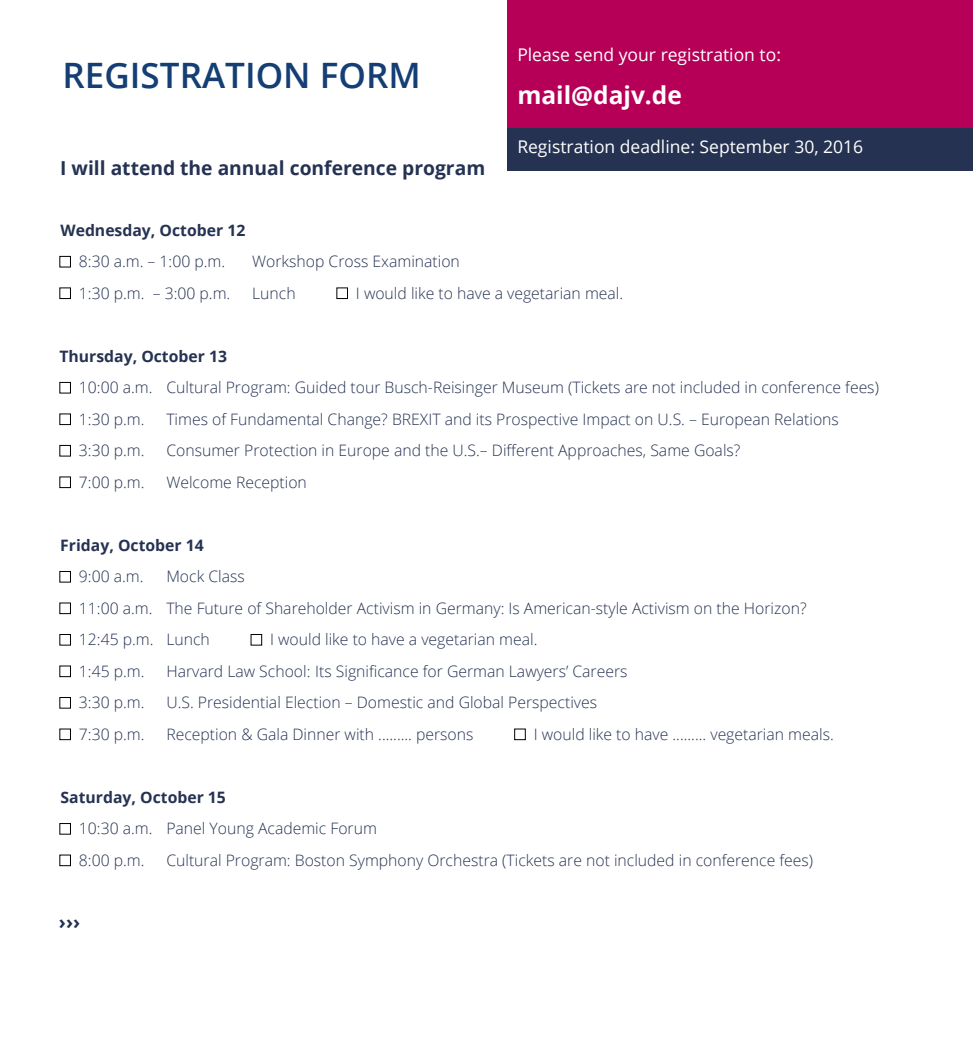
<style>
.page{position:relative;width:973px;height:1042px;background:#fff}
.page>*{position:absolute;margin:0;border:0;box-sizing:border-box;transform-origin:0 0}
.t1{font:600 35px "Open Sans";color:#153f74}
.t2{font:700 24.5px "Open Sans";color:#fff}
.t3{font:700 19.25px "Open Sans";color:#253252}
.t4{font:17.5px "Open Sans";color:#fff}
.t5{font:300 15.75px/31.5px "Open Sans";color:#253252}
.t6{font:700 15.75px "Open Sans";color:#253252}
</style>
<div class="page">
<div style="left:60px;top:256px;width:11px;height:11px;border:1px solid #000"></div>
<div style="left:60px;top:288px;width:11px;height:11px;border:1px solid #000"></div>
<div style="left:336px;top:288px;width:12px;height:11px;border:1px solid #000"></div>
<div style="left:60px;top:382px;width:11px;height:11px;border:1px solid #000"></div>
<div style="left:60px;top:414px;width:11px;height:11px;border:1px solid #000"></div>
<div style="left:60px;top:445px;width:11px;height:11px;border:1px solid #000"></div>
<div style="left:60px;top:477px;width:11px;height:11px;border:1px solid #000"></div>
<div style="left:60px;top:571px;width:11px;height:11px;border:1px solid #000"></div>
<div style="left:60px;top:603px;width:11px;height:11px;border:1px solid #000"></div>
<div style="left:60px;top:634px;width:11px;height:11px;border:1px solid #000"></div>
<div style="left:251px;top:634px;width:11px;height:11px;border:1px solid #000"></div>
<div style="left:60px;top:666px;width:11px;height:11px;border:1px solid #000"></div>
<div style="left:60px;top:697px;width:11px;height:11px;border:1px solid #000"></div>
<div style="left:60px;top:729px;width:11px;height:11px;border:1px solid #000"></div>
<div style="left:514px;top:729px;width:11px;height:11px;border:1px solid #000"></div>
<div style="left:60px;top:823px;width:11px;height:11px;border:1px solid #000"></div>
<div style="left:60px;top:855px;width:11px;height:11px;border:1px solid #000"></div>
<div style="left:508px;top:0;width:464px;height:128px;background:#b60057"></div>
<div style="left:508px;top:128px;width:464px;height:43px;background:#253252"></div>
<h1 class="t1" style="left:63px;top:51px;width:359px">REGISTRATION FORM</h1>
<p class="t3" style="left:60px;top:154px;width:426px">I will attend the annual conference program</p>
<p class="t4" style="left:517px;top:43px;width:265px">Please send your registration to:</p>
<h2 class="t2" style="left:517px;top:78px;width:166px">mail@dajv.de</h2>
<p class="t4" style="left:517px;top:135px;width:347px">Registration deadline: September 30, 2016</p>
<p class="t6" style="left:60px;top:219px;width:186px">Wednesday, October 12</p>
<p class="t5" style="left:79px;top:245px;width:148px">8:30 a.m. – 1:00 p.m.</p>
<p class="t5" style="left:252px;top:245px;width:209px">Workshop Cross Examination</p>
<p class="t5" style="left:79px;top:277px;width:153px">1:30 p.m. – 3:00 p.m.</p>
<p class="t5" style="left:252px;top:277px;width:45px">Lunch</p>
<p class="t5" style="left:356px;top:277px;width:269px">I would like to have a vegetarian meal.</p>
<p class="t6" style="left:59px;top:345px;width:169px">Thursday, October 13</p>
<p class="t5" style="left:79px;top:371px;width:801px">10:00 a.m. Cultural Program: Guided tour Busch-Reisinger Museum (Tickets are not included in conference fees)<br>1:30 p.m.</p>
<p class="t5" style="left:166px;top:403px;width:674px">Times of Fundamental Change? BREXIT and its Prospective Impact on U.S. – European Relations</p>
<p class="t5" style="left:79px;top:434px;width:67px">3:30 p.m.</p>
<p class="t5" style="left:166px;top:434px;width:575px">Consumer Protection in Europe and the U.S.– Different Approaches, Same Goals?</p>
<p class="t5" style="left:79px;top:466px;width:67px">7:00 p.m.</p>
<p class="t5" style="left:166px;top:466px;width:142px">Welcome Reception</p>
<p class="t6" style="left:60px;top:534px;width:145px">Friday, October 14</p>
<p class="t5" style="left:79px;top:560px;width:66px">9:00 a.m.</p>
<p class="t5" style="left:79px;top:560px;width:729px;text-indent:87px">Mock Class<br>11:00 a.m. The Future of Shareholder Activism in Germany: Is American-style Activism on the Horizon?<br>12:45 p.m. Lunch</p>
<p class="t5" style="left:270px;top:623px;width:269px">I would like to have a vegetarian meal.</p>
<p class="t5" style="left:79px;top:655px;width:67px">1:45 p.m.</p>
<p class="t5" style="left:166px;top:655px;width:462px">Harvard Law School: Its Significance for German Lawyers’ Careers</p>
<p class="t5" style="left:79px;top:686px;width:67px">3:30 p.m.</p>
<p class="t5" style="left:166px;top:686px;width:432px">U.S. Presidential Election – Domestic and Global Perspectives</p>
<p class="t5" style="left:79px;top:718px;width:67px">7:30 p.m.</p>
<p class="t5" style="left:166px;top:718px;width:308px">Reception &amp; Gala Dinner with ......... persons</p>
<p class="t5" style="left:533px;top:718px;width:301px">I would like to have ......... vegetarian meals.</p>
<p class="t6" style="left:60px;top:786px;width:167px">Saturday, October 15</p>
<p class="t5" style="left:79px;top:812px;width:299px">10:30 a.m. Panel Young Academic Forum<br>8:00 p.m.</p>
<p class="t5" style="left:166px;top:844px;width:648px">Cultural Program: Boston Symphony Orchestra (Tickets are not included in conference fees)</p>
<p class="t3" style="left:59px;top:908px;width:23px">›››</p>
</div>
